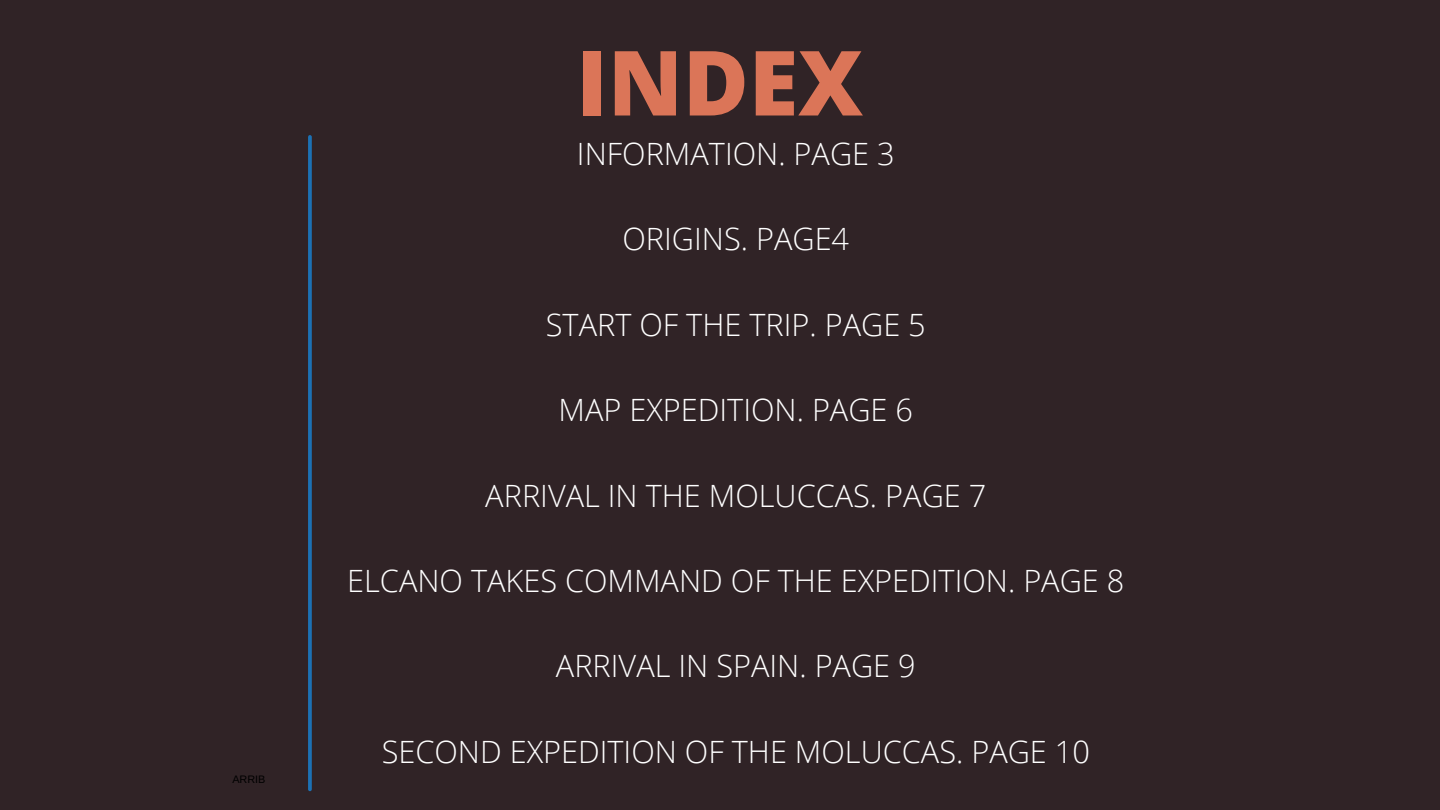
<style>
.page{position:relative;width:1440px;height:810px;background:#302326}
.page>*{position:absolute;margin:0;border:0;box-sizing:border-box;transform-origin:0 0}
.t1{font:800 90px "Open Sans";color:#db7558}
.t2{font:300 30.7px "Open Sans";color:#fff}
.t3{font:10.8px "Arimo";color:#000}
</style>
<div class="page">
<svg style="left:308px;top:137px;width:4px;height:652px;fill:#1c6eaf"></svg>
<p class="t3" style="left:232px;top:773px;width:35px">ARRIB</p>
<p class="t1" style="left:577px;top:19px;width:288px">INDEX</p>
<p class="t2" style="left:577px;top:132px;width:319px">INFORMATION. PAGE 3</p>
<p class="t2" style="left:623px;top:218px;width:228px">ORIGINS. PAGE4</p>
<p class="t2" style="left:546px;top:303px;width:381px">START OF THE TRIP. PAGE 5</p>
<p class="t2" style="left:559px;top:388px;width:356px">MAP EXPEDITION. PAGE 6</p>
<p class="t2" style="left:485px;top:474px;width:502px">ARRIVAL IN THE MOLUCCAS. PAGE 7</p>
<p class="t2" style="left:347px;top:559px;width:779px">ELCANO TAKES COMMAND OF THE EXPEDITION. PAGE 8</p>
<p class="t2" style="left:556px;top:645px;width:361px">ARRIVAL IN SPAIN. PAGE 9</p>
<p class="t2" style="left:382px;top:730px;width:710px">SECOND EXPEDITION OF THE MOLUCCAS. PAGE 10</p>
</div>
